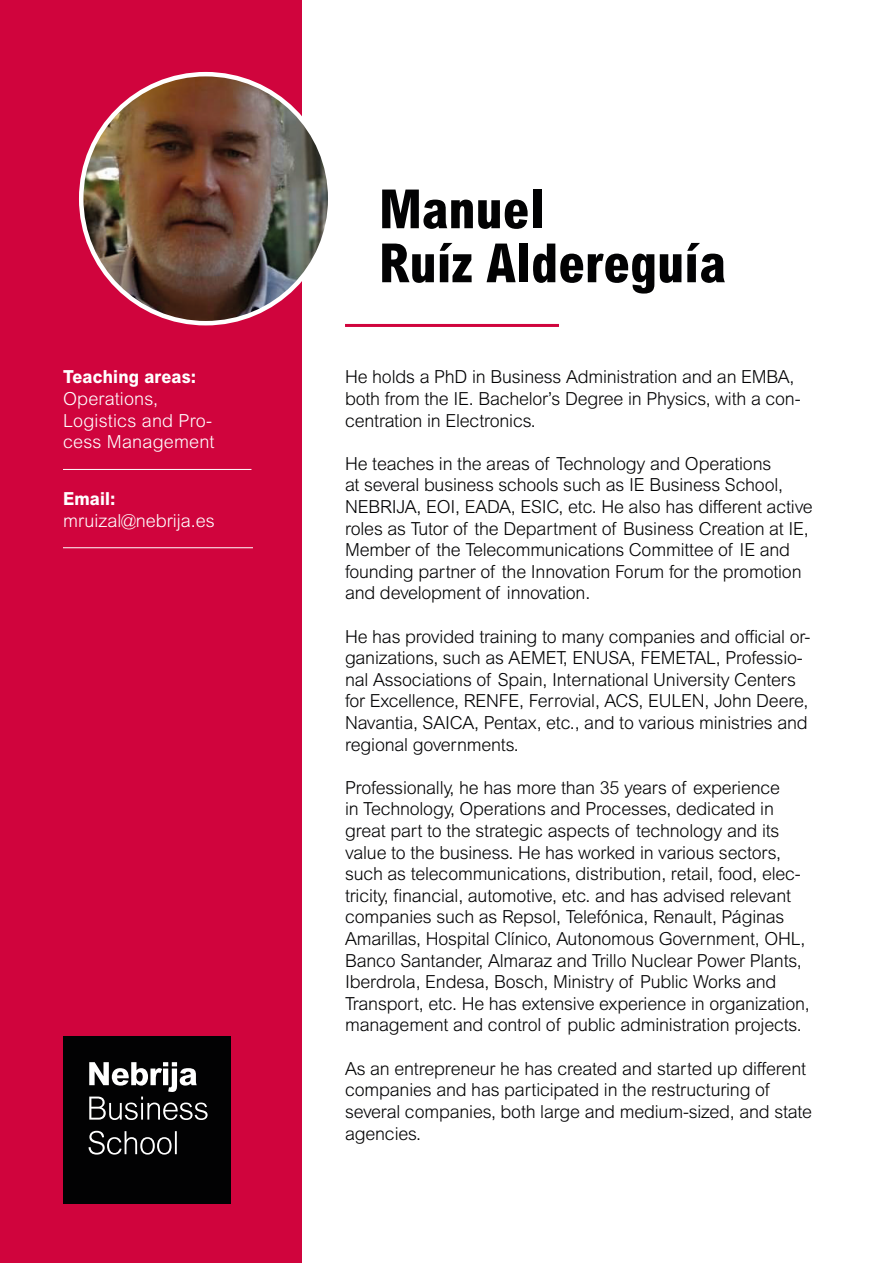
<style>
.page{position:relative;width:893px;height:1263px;background:#fff}
.page>*{position:absolute;margin:0;border:0;box-sizing:border-box;transform-origin:0 0}
.t1{font:800 condensed 54px/54px "Arial MT Pro";color:#020203}
.t2{font:300 18px/21.6px "Arial MT Pro";letter-spacing:-.01em;color:#020203}
.t3{font:300 18px/21.6px "Arial MT Pro";letter-spacing:.01em;color:#fff}
.s1{font-weight:800}
</style>
<div class="page">
<div style="left:0;top:0;width:302px;height:1263px;background:#d0043d"></div>
<hr style="left:63px;top:469px;width:188px;height:1px;background:#fff">
<hr style="left:63px;top:547px;width:190px;height:1px;background:#fff">
<div style="left:63px;top:1036px;width:167px;height:167px;background:#020203"></div>
<svg style="left:89px;top:1131px;width:88px;height:23px"></svg>
<svg style="left:89px;top:1062px;width:119px;height:58px"></svg>
<img style="left:81px;top:74px;width:249px;height:249px;border-radius:124px">
<hr style="left:345px;top:324px;width:214px;height:3px;background:#d0043d">
<p class="t3" style="left:63px;top:367px;width:153px"><span class="s1">Teaching areas:<br></span>Operations,<br>Logistics and Pro&shy;cess Management</p>
<p class="t3" style="left:63px;top:488px;width:153px"><span class="s1">Email: </span>mruizal@nebrija.es</p>
<p class="t1" style="left:380px;top:184px;width:348px">Manuel<br>Ruíz Aldereguía</p>
<p class="t2" style="left:345px;top:367px;width:457px">He holds a PhD in Business Administration and an EMBA, both from the IE. Bachelor’s Degree in Physics, with a con&shy;centration in Electronics.</p>
<p class="t2" style="left:345px;top:453px;width:469px">He teaches in the areas of Technology and Operations<br>at several business schools such as IE Business School, NEBRIJA, EOI, EADA, ESIC, etc. He also has different active roles as Tutor of the Department of Business Creation at IE, Member of the Telecommunications Committee of IE and founding partner of the Innovation Forum for the promotion and development of innovation.</p>
<p class="t2" style="left:345px;top:626px;width:467px">He has provided training to many companies and official or&shy;ganizations, such as AEMET, ENUSA, FEMETAL, Professio&shy;nal Associations of Spain, International University Centers for Excellence, RENFE, Ferrovial, ACS, EULEN, John Deere, Navantia, SAICA, Pentax, etc., and to various ministries and regional governments.</p>
<p class="t2" style="left:345px;top:777px;width:466px">Professionally, he has more than 35 years of experience<br>in Technology, Operations and Processes, dedicated in great part to the strategic aspects of technology and its value to the business. He has worked in various sectors, such as telecommunications, distribution, retail, food, elec&shy;tricity, financial, automotive, etc. and has advised relevant companies such as Repsol, Telefónica, Renault, Páginas Amarillas, Hospital Clínico, Autonomous Government, OHL, Banco Santander, Almaraz and Trillo Nuclear Power Plants, Iberdrola, Endesa, Bosch, Ministry of Public Works and Transport, etc. He has extensive experience in organization, management and control of public administration projects.</p>
<p class="t2" style="left:345px;top:1058px;width:469px">As an entrepreneur he has created and started up different companies and has participated in the restructuring of several companies, both large and medium-sized, and state agencies.</p>
</div>
